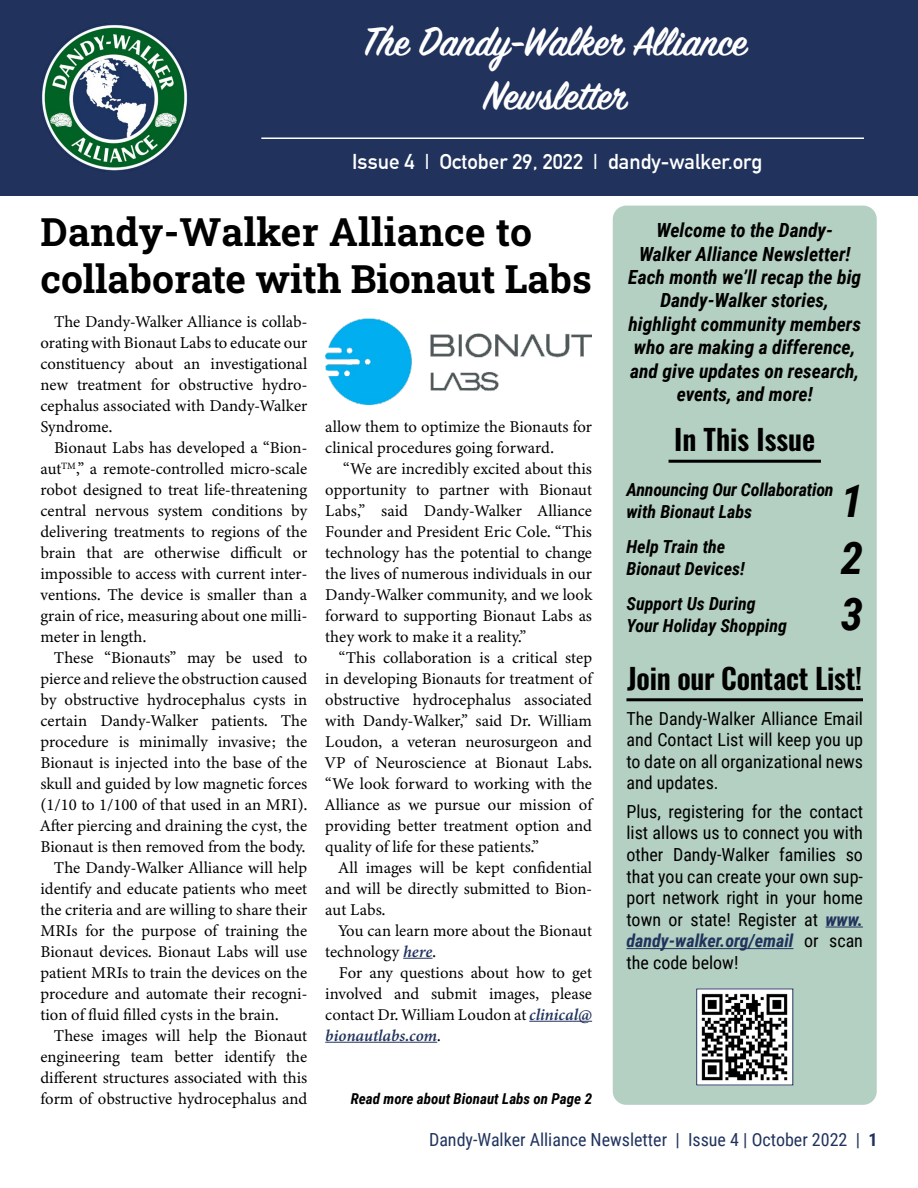
<style>
.page{position:relative;width:918px;height:1188px;background:#fff}
.page>*{position:absolute;margin:0;border:0;box-sizing:border-box;transform-origin:0 0}
.t1{font:600 45px/54px "Sign Painter House Script";color:#fff;text-align:center}
.t2{font:italic 700 45px/57px "Roboto Condensed";color:#000;text-align:justify}
.t3{font:39px/46.8px "Roboto Slab";color:#000}
.t4{font:28.5px "Oswald";letter-spacing:-.01em;color:#000}
.t5{font:700 21px "DIN Alternate";color:#fff}
.t6{font:italic 700 19.5px/23.4px "Roboto Condensed";color:#000;text-align:center}
.t7{font:18px/21.6px "Roboto Condensed";color:#000;text-align:justify}
.t8{font:italic 700 18px/21.6px "Roboto Condensed";color:#000}
.t9{font:18px "Roboto Condensed";color:#21335d}
.t10{font:16.5px/21px "Minion Variable Concept";color:#000;text-align:justify}
.t11{font:italic 700 15px "Roboto Condensed";color:#000}
.s1{font-style:italic;color:#21335d}
.s2{font-weight:700;font-style:italic;color:#21335d}
.s3{font-weight:700}
</style>
<div class="page">
<div style="left:0;top:0;width:918px;height:196px;background:#21335d"></div>
<img style="left:41px;top:24px;width:147px;height:148px">
<hr style="left:261px;top:137px;width:603px;height:2px;background:#fff">
<div style="left:613px;top:206px;width:264px;height:899px;background:#b4d0c2;border-radius:14px"></div>
<hr style="left:669px;top:460px;width:152px;height:3px;background:#000">
<hr style="left:626px;top:698px;width:237px;height:3px;background:#000">
<hr style="left:826px;top:927px;width:37px;height:1px;background:#21335d">
<hr style="left:626px;top:948px;width:167px;height:1px;background:#21335d">
<img style="left:698px;top:991px;width:93px;height:92px">
<hr style="left:403px;top:958px;width:30px;height:1px;background:#21335d">
<hr style="left:529px;top:1021px;width:63px;height:1px;background:#21335d">
<hr style="left:325px;top:1042px;width:112px;height:1px;background:#21335d">
<img style="left:325px;top:319px;width:267px;height:86px">
<h1 class="t1" style="left:363px;top:19px;width:385px">The Dandy-Walker Alliance<br>Newsletter</h1>
<p class="t5" style="left:352px;top:146px;width:412px">Issue 4 | October 29, 2022 | dandy-walker.org</p>
<h2 class="t3" style="left:40px;top:208px;width:553px">Dandy-Walker Alliance to collaborate with Bionaut Labs</h2>
<p class="t10" style="left:41px;top:311px;width:268px;text-indent:13px">The Dandy-Walker Alliance is collab&shy;orating with Bionaut Labs to educate our constituency about an investigational new treatment for obstructive hydro&shy;cephalus associated with Dandy-Walker Syndrome.</p>
<p class="t10" style="left:41px;top:437px;width:268px;text-indent:13px">Bionaut Labs has developed a “Bion&shy;aut<sup>TM</sup>,” a remote-controlled micro-scale robot designed to treat life-threatening central nervous system conditions by delivering treatments to regions of the brain that are otherwise difficult or impossible to access with current inter&shy;ventions. The device is smaller than a grain of rice, measuring about one milli&shy;meter in length.</p>
<p class="t10" style="left:54px;top:647px;width:255px">These “Bionauts” may be used to</p>
<p class="t10" style="left:41px;top:668px;width:268px">pierce and relieve the obstruction caused</p>
<p class="t10" style="left:41px;top:689px;width:268px">by obstructive hydrocephalus cysts in</p>
<p class="t10" style="left:41px;top:710px;width:268px">certain Dandy-Walker patients. The</p>
<p class="t10" style="left:41px;top:731px;width:268px">procedure is minimally invasive; the</p>
<p class="t10" style="left:41px;top:752px;width:268px">Bionaut is injected into the base of the</p>
<p class="t10" style="left:41px;top:773px;width:268px">skull and guided by low magnetic forces</p>
<p class="t10" style="left:41px;top:794px;width:268px">(1/10 to 1/100 of that used in an MRI).</p>
<p class="t10" style="left:41px;top:815px;width:268px">After piercing and draining the cyst, the</p>
<p class="t10" style="left:41px;top:836px;width:266px">Bionaut is then removed from the body.</p>
<p class="t10" style="left:54px;top:857px;width:255px">The Dandy-Walker Alliance will help</p>
<p class="t10" style="left:41px;top:878px;width:268px">identify and educate patients who meet</p>
<p class="t10" style="left:41px;top:899px;width:268px">the criteria and are willing to share their</p>
<p class="t10" style="left:41px;top:920px;width:268px">MRIs for the purpose of training the</p>
<p class="t10" style="left:41px;top:941px;width:268px">Bionaut devices. Bionaut Labs will use</p>
<p class="t10" style="left:41px;top:962px;width:268px">patient MRIs to train the devices on the</p>
<p class="t10" style="left:41px;top:983px;width:268px">procedure and automate their recogni-</p>
<p class="t10" style="left:41px;top:1004px;width:240px">tion of fluid filled cysts in the brain.</p>
<p class="t10" style="left:54px;top:1025px;width:255px">These images will help the Bionaut</p>
<p class="t10" style="left:41px;top:1046px;width:268px">engineering team better identify the</p>
<p class="t10" style="left:41px;top:1067px;width:268px">different structures associated with this</p>
<p class="t10" style="left:41px;top:1088px;width:268px">form of obstructive hydrocephalus and</p>
<p class="t10" style="left:325px;top:416px;width:268px">allow them to optimize the Bionauts for clinical procedures going forward.</p>
<p class="t10" style="left:325px;top:458px;width:268px;text-indent:18px">“We are incredibly excited about this opportunity to partner with Bionaut Labs,” said Dandy-Walker Alliance Founder and President Eric Cole. “This technology has the potential to change the lives of numerous individuals in our Dandy-Walker community, and we look forward to supporting Bionaut Labs as they work to make it a reality.”</p>
<p class="t10" style="left:325px;top:647px;width:268px;text-indent:13px">“This collaboration is a critical step in developing Bionauts for treatment of obstructive hydrocephalus associated with Dandy-Walker,” said Dr. William Loudon, a veteran neurosurgeon and VP of Neuroscience at Bionaut Labs. “We look forward to working with the Alliance as we pursue our mission of providing better treatment option and quality of life for these patients.”</p>
<p class="t10" style="left:325px;top:857px;width:268px;text-indent:13px">All images will be kept confidential and will be directly submitted to Bion&shy;aut Labs.</p>
<p class="t10" style="left:325px;top:920px;width:268px;text-indent:13px">You can learn more about the Bionaut technology <span class="s1">here</span>.</p>
<p class="t10" style="left:325px;top:962px;width:268px;text-indent:13px">For any questions about how to get involved and submit images, please contact Dr. William Loudon at <span class="s1">clinical@ bionautlabs.com</span>.</p>
<p class="t11" style="left:351px;top:1088px;width:243px">Read more about Bionaut Labs on Page 2</p>
<p class="t6" style="left:628px;top:218px;width:234px">Welcome to the Dandy-<br>Walker Alliance Newsletter!<br>Each month we’ll recap the big<br>Dandy-Walker stories, highlight community members who are making a difference, and give updates on research, events, and more!</p>
<h3 class="t4" style="left:674px;top:414px;width:143px">In This Issue</h3>
<p class="t8" style="left:626px;top:478px;width:209px">Announcing Our Collaboration with Bionaut Labs</p>
<p class="t8" style="left:626px;top:535px;width:120px">Help Train the<br>Bionaut Devices!</p>
<p class="t8" style="left:626px;top:592px;width:162px">Support Us During<br>Your Holiday Shopping</p>
<h1 class="t2" style="left:841px;top:470px;width:24px">1<br>2<br>3</h1>
<h3 class="t4" style="left:627px;top:653px;width:237px">Join our Contact List!</h3>
<p class="t7" style="left:626px;top:707px;width:238px">The Dandy-Walker Alliance Email and Contact List will keep you up to date on all organizational news and updates.</p>
<p class="t7" style="left:626px;top:800px;width:238px">Plus, registering for the contact list allows us to connect you with other Dandy-Walker families so that you can create your own sup&shy;port network right in your home town or state! Register at <span class="s2">www. dandy-walker.org/email</span> or scan the code below!</p>
<p class="t9" style="left:429px;top:1127px;width:450px">Dandy-Walker Alliance Newsletter | Issue 4 | October 2022 | <span class="s3">1</span></p>
</div>
